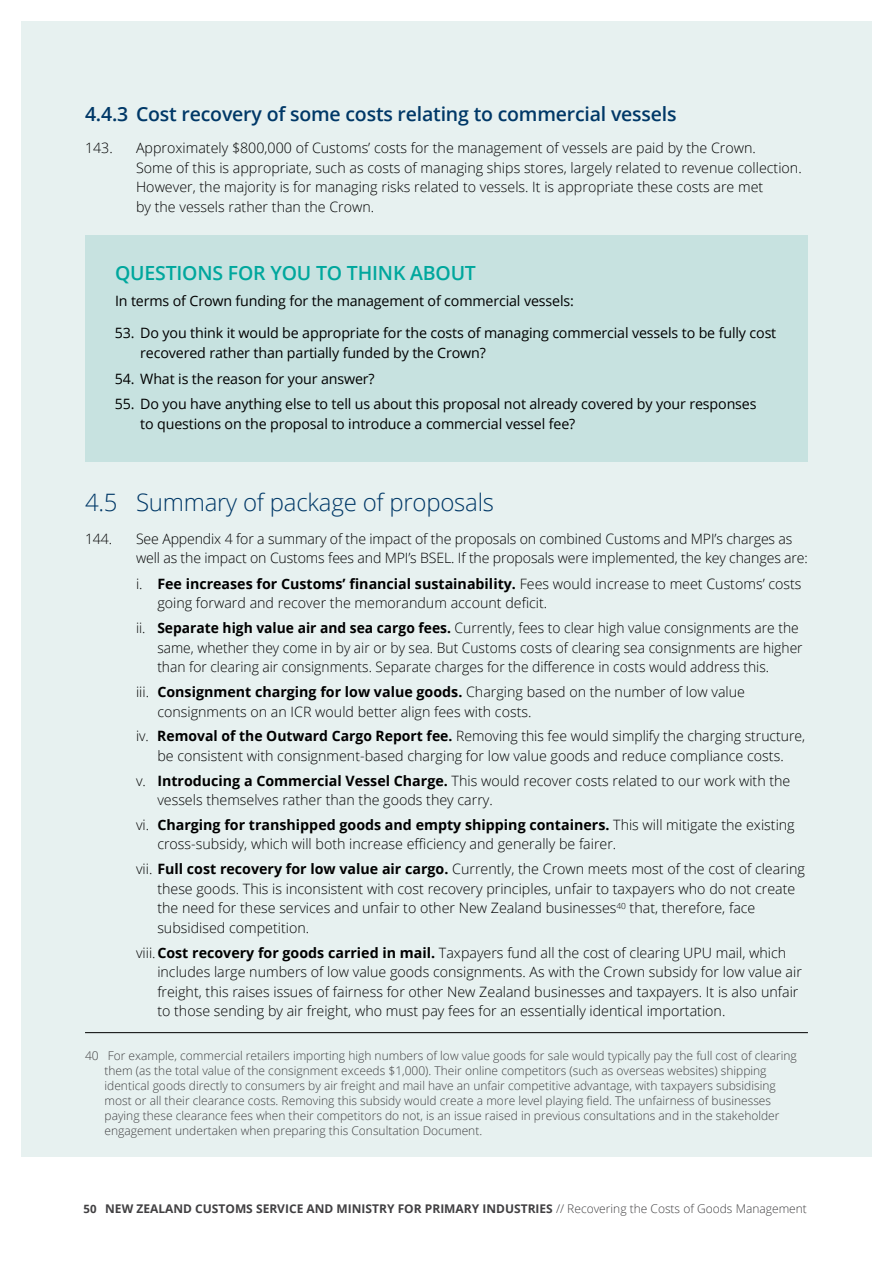
<style>
.page{position:relative;width:893px;height:1263px;background:#fff}
.page>*{position:absolute;margin:0;border:0;box-sizing:border-box;transform-origin:0 0}
.t1{font:300 24px "Open Sans";letter-spacing:-.01em;color:#003867}
.t2{font:600 19.5px "Open Sans";letter-spacing:-.01em;color:#003867}
.t3{font:600 19.5px "Open Sans";letter-spacing:-.01em;color:#00a79d}
.t4{font:300 14.25px/19.5px "Open Sans";color:#000}
.t5{font:14.25px/19.5px "Open Sans";letter-spacing:-.01em;color:#000}
.t6{font:300 12px/15px "Open Sans";color:#414042}
.t7{font:700 12px "Open Sans";color:#414042}
.s1{font-weight:700}
.s2{font-size:11.4px}
.s3{font-weight:300}
</style>
<div class="page">
<div style="left:21px;top:21px;width:851px;height:1136px;background:#e7f1f0"></div>
<div style="left:85px;top:235px;width:723px;height:79px;background:#c7e2e0"></div>
<div style="left:85px;top:297px;width:723px;height:94px;background:#c7e2e0"></div>
<div style="left:85px;top:369px;width:723px;height:93px;background:#c7e2e0"></div>
<hr style="left:85px;top:1032px;width:723px;height:1px;background:#000">
<h2 class="t2" style="left:85px;top:101px;width:593px">4.4.3 Cost recovery of some costs relating to commercial vessels</h2>
<p class="t4" style="left:85px;top:138px;width:29px">143.</p>
<p class="t4" style="left:136px;top:138px;width:667px">Approximately $800,000 of Customs’ costs for the management of vessels are paid by the Crown.<br>Some of this is appropriate, such as costs of managing ships stores, largely related to revenue collection.<br>However, the majority is for managing risks related to vessels. It is appropriate these costs are met<br>by the vessels rather than the Crown.</p>
<h2 class="t3" style="left:115px;top:260px;width:362px">QUESTIONS FOR YOU TO THINK ABOUT</h2>
<p class="t5" style="left:115px;top:291px;width:460px">In terms of Crown funding for the management of commercial vessels:</p>
<p class="t5" style="left:140px;top:323px;width:637px;text-indent:-26px">53. Do you think it would be appropriate for the costs of managing commercial vessels to be fully cost recovered rather than partially funded by the Crown?</p>
<p class="t5" style="left:115px;top:368px;width:261px">54. What is the reason for your answer?</p>
<p class="t5" style="left:140px;top:394px;width:618px;text-indent:-26px">55. Do you have anything else to tell us about this proposal not already covered by your responses to questions on the proposal to introduce a commercial vessel fee?</p>
<h1 class="t1" style="left:85px;top:486px;width:411px">4.5 Summary of package of proposals</h1>
<p class="t4" style="left:85px;top:528px;width:29px">144.</p>
<p class="t4" style="left:136px;top:528px;width:673px">See Appendix 4 for a summary of the impact of the proposals on combined Customs and MPI’s charges as well as the impact on Customs fees and MPI’s BSEL. If the proposals were implemented, the key changes are:</p>
<p class="t4" style="left:157px;top:574px;width:646px;text-indent:-21px">i. <span class="s1">Fee increases for Customs’ financial sustainability.</span> Fees would increase to meet Customs’ costs going forward and recover the memorandum account deficit.</p>
<p class="t4" style="left:157px;top:618px;width:647px;text-indent:-21px">ii. <span class="s1">Separate high value air and sea cargo fees.</span> Currently, fees to clear high value consignments are the same, whether they come in by air or by sea. But Customs costs of clearing sea consignments are higher than for clearing air consignments. Separate charges for the difference in costs would address this.</p>
<p class="t4" style="left:157px;top:682px;width:589px;text-indent:-21px">iii. <span class="s1">Consignment charging for low value goods.</span> Charging based on the number of low value consignments on an ICR would better align fees with costs.</p>
<p class="t4" style="left:136px;top:726px;width:671px;text-align:center">iv. <span class="s1">Removal of the Outward Cargo Report fee.</span> Removing this fee would simplify the charging structure, be consistent with consignment-based charging for low value goods and reduce compliance costs.</p>
<p class="t4" style="left:157px;top:770px;width:635px;text-indent:-21px">v. <span class="s1">Introducing a Commercial Vessel Charge.</span> This would recover costs related to our work with the vessels themselves rather than the goods they carry.</p>
<p class="t4" style="left:157px;top:815px;width:639px;text-indent:-21px">vi. <span class="s1">Charging for transhipped goods and empty shipping containers.</span> This will mitigate the existing cross-subsidy, which will both increase efficiency and generally be fairer.</p>
<p class="t4" style="left:157px;top:859px;width:649px;text-indent:-21px">vii. <span class="s1">Full cost recovery for low value air cargo.</span> Currently, the Crown meets most of the cost of clearing these goods. This is inconsistent with cost recovery principles, unfair to taxpayers who do not create the need for these services and unfair to other New Zealand businesses<sup>40</sup> that, therefore, face subsidised competition.</p>
<p class="t4" style="left:157px;top:942px;width:646px;text-indent:-21px">viii.<span class="s1">Cost recovery for goods carried in mail.</span> Taxpayers fund all the cost of clearing UPU mail, which includes large numbers of low value goods consignments. As with the Crown subsidy for low value air freight, this raises issues of fairness for other New Zealand businesses and taxpayers. It is also unfair to those sending by air freight, who must pay fees for an essentially identical importation.</p>
<p class="t6" style="left:105px;top:1048px;width:694px;text-indent:-20px">40 For example, commercial retailers importing high numbers of low value goods for sale would typically pay the full cost of clearing them (as the total value of the consignment exceeds $1,000). Their online competitors (such as overseas websites) shipping identical goods directly to consumers by air freight and mail have an unfair competitive advantage, with taxpayers subsidising most or all their clearance costs. Removing this subsidy would create a more level playing field. The unfairness of businesses paying these clearance fees when their competitors do not, is an issue raised in previous consultations and in the stakeholder engagement undertaken when preparing this Consultation Document.</p>
<p class="t7" style="left:84px;top:1200px;width:725px"><span class="s2">50</span> NEW ZEALAND CUSTOMS SERVICE AND MINISTRY FOR PRIMARY INDUSTRIES <span class="s3">// Recovering the Costs of Goods Management</span></p>
</div>
